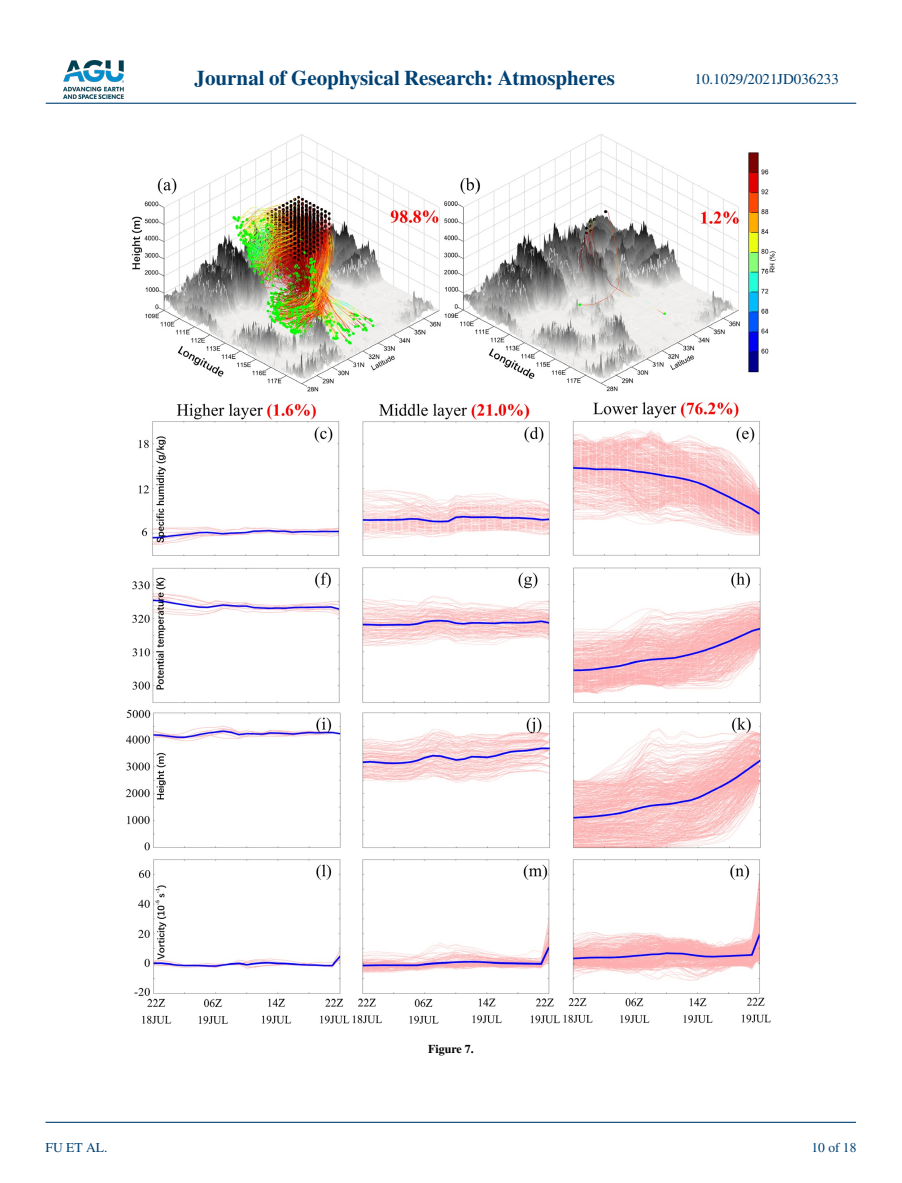
<style>
.page{position:relative;width:902px;height:1183px;background:#fff}
.page>*{position:absolute;margin:0;border:0;box-sizing:border-box;transform-origin:0 0}
.t1{font:700 21px "STIX";color:#004174}
.t2{font:15px "STIX";color:#004174}
.t3{font:13.5px "STIX";color:#004174}
.t4{font:700 12px "STIX";color:#000}
</style>
<div class="page">
<img style="left:63px;top:60px;width:60px;height:39px">
<hr style="left:46px;top:103px;width:810px;height:1px;background:#004174">
<hr style="left:45px;top:1121px;width:810px;height:1px;background:#004174">
<img style="left:126px;top:134px;width:650px;height:890px">
<p class="t1" style="left:194px;top:66px;width:422px">Journal of Geophysical Research: Atmospheres</p>
<p class="t2" style="left:694px;top:69px;width:146px">10.1029/2021JD036233</p>
<p class="t3" style="left:45px;top:1138px;width:63px">FU ET AL.</p>
<p class="t4" style="left:428px;top:1041px;width:47px">Figure 7.</p>
<p class="t3" style="left:811px;top:1138px;width:46px">10 of 18</p>
</div>
